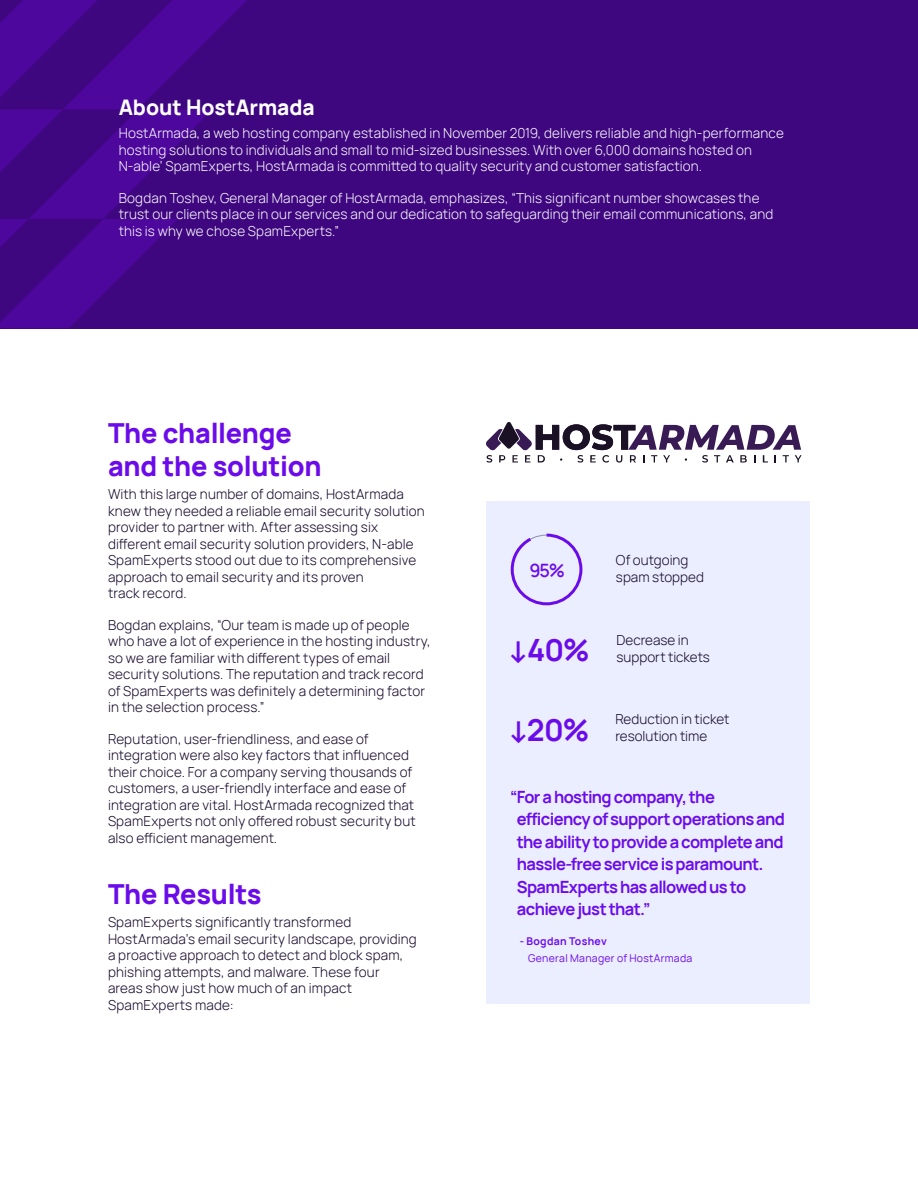
<style>
.page{position:relative;width:918px;height:1188px;background:#fff}
.page>*{position:absolute;margin:0;border:0;box-sizing:border-box;transform-origin:0 0}
.t1{font:700 30px "Manrope";color:#6b0bea}
.t2{font:800 27px/33px "Manrope";letter-spacing:-.01em;color:#6b0bea}
.t3{font:800 21px "Manrope";color:#fff}
.t4{font:600 18px "Manrope";color:#6b0bea}
.t5{font:700 16.5px/22.5px "Manrope";letter-spacing:-.04em;color:#6b0bea}
.t6{font:300 13.5px/16.5px "Manrope";letter-spacing:.01em;color:#140628}
.t7{font:300 13.5px/16.5px "Manrope";letter-spacing:.01em;color:#fff}
.t8{font:10.5px "Manrope";letter-spacing:.03em;color:#6b0bea}
.t9{font:700 10.5px "Manrope";letter-spacing:.03em;color:#6b0bea}
</style>
<div class="page">
<div style="left:0;top:0;width:918px;height:328px;background:#3e067f"></div>
<svg style="left:0;top:0;width:247px;height:328px"></svg>
<div style="left:486px;top:501px;width:324px;height:503px;background:#eaeefe"></div>
<svg style="left:486px;top:422px;width:316px;height:41px"></svg>
<svg style="left:510px;top:533px;width:73px;height:73px"></svg>
<h3 class="t3" style="left:119px;top:89px;width:198px">About HostArmada</h3>
<p class="t7" style="left:119px;top:124px;width:667px">HostArmada, a web hosting company established in November 2019, delivers reliable and high-performance hosting solutions to individuals and small to mid-sized businesses. With over 6,000 domains hosted on<br>N-able’ SpamExperts, HostArmada is committed to quality security and customer satisfaction.</p>
<p class="t7" style="left:119px;top:189px;width:656px">Bogdan Toshev, General Manager of HostArmada, emphasizes, “This significant number showcases the trust our clients place in our services and our dedication to safeguarding their email communications, and this is why we chose SpamExperts.”</p>
<h2 class="t2" style="left:108px;top:414px;width:215px">The challenge and the solution</h2>
<p class="t6" style="left:108px;top:485px;width:318px">With this large number of domains, HostArmada knew they needed a reliable email security solution provider to partner with. After assessing six different email security solution providers, N-able SpamExperts stood out due to its comprehensive approach to email security and its proven<br>track record.</p>
<p class="t6" style="left:108px;top:616px;width:324px">Bogdan explains, “Our team is made up of people who have a lot of experience in the hosting industry, so we are familiar with different types of email security solutions. The reputation and track record of SpamExperts was definitely a determining factor in the selection process.”</p>
<p class="t6" style="left:108px;top:730px;width:309px">Reputation, user-friendliness, and ease of integration were also key factors that influenced their choice. For a company serving thousands of customers, a user-friendly interface and ease of integration are vital. HostArmada recognized that SpamExperts not only offered robust security but also efficient management.</p>
<h2 class="t2" style="left:108px;top:875px;width:155px">The Results</h2>
<p class="t6" style="left:108px;top:914px;width:310px">SpamExperts significantly transformed HostArmada’s email security landscape, providing a proactive approach to detect and block spam, phishing attempts, and malware. These four areas show just how much of an impact SpamExperts made:</p>
<h3 class="t4" style="left:529px;top:556px;width:37px">95%</h3>
<h1 class="t1" style="left:508px;top:626px;width:84px">↓40%</h1>
<h1 class="t1" style="left:508px;top:705px;width:83px">↓20%</h1>
<p class="t6" style="left:616px;top:552px;width:90px">Of outgoing spam stopped</p>
<p class="t6" style="left:616px;top:631px;width:95px">Decrease in support tickets</p>
<p class="t6" style="left:615px;top:711px;width:116px">Reduction in ticket resolution time</p>
<p class="t5" style="left:517px;top:784px;width:270px;text-indent:-7px">“For a hosting company, the efficiency of support operations and the ability to provide a complete and hassle-free service is paramount.<br>SpamExperts has allowed us to achieve just that.”</p>
<p class="t9" style="left:520px;top:933px;width:89px">- Bogdan Toshev</p>
<p class="t8" style="left:528px;top:950px;width:166px">General Manager of HostArmada</p>
</div>
